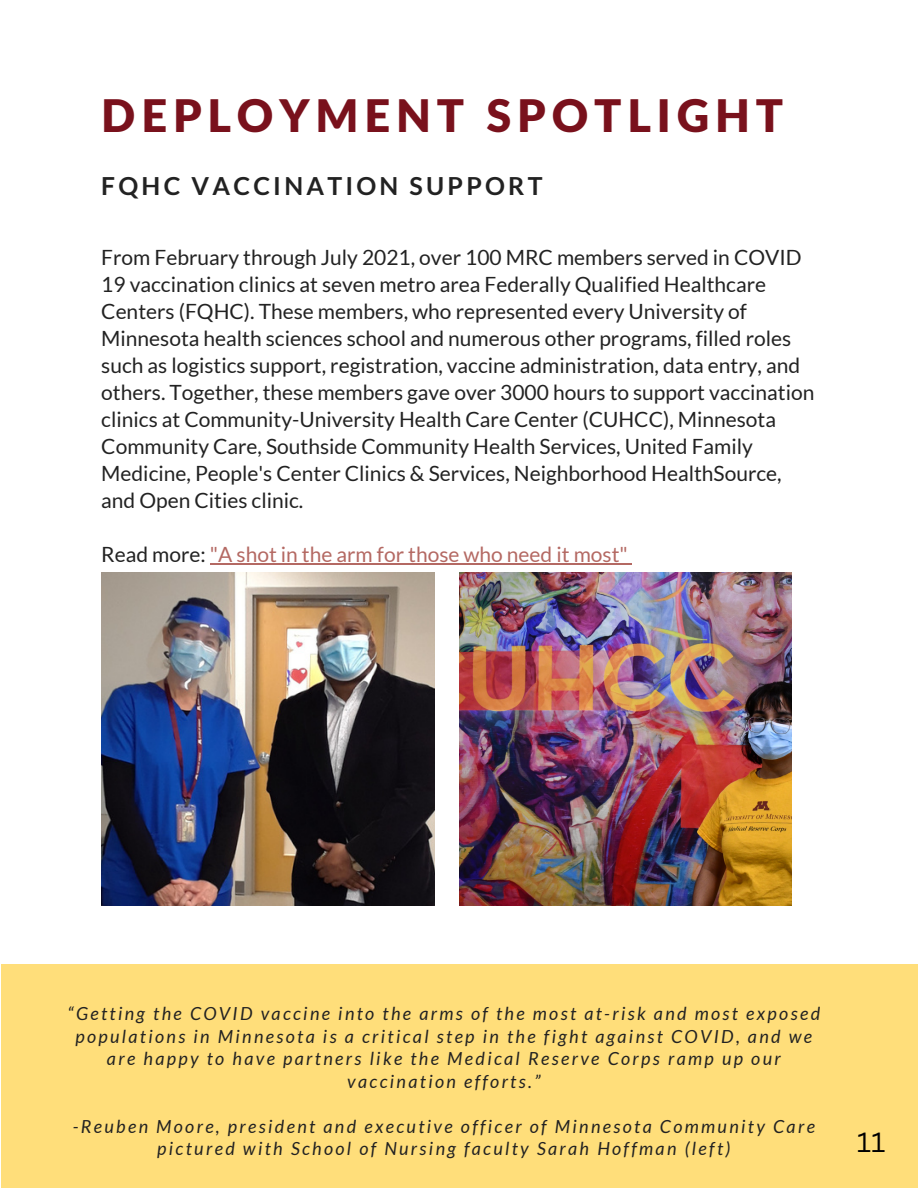
<style>
.page{position:relative;width:918px;height:1188px;background:#fff}
.page>*{position:absolute;margin:0;border:0;box-sizing:border-box;transform-origin:0 0}
.t1{font:900 45px "Lato Latin";letter-spacing:.13em;color:#79111c}
.t2{font:27px "Canva Sans";color:#000}
.t3{font:700 24.9px "Lato";letter-spacing:.13em;color:#222}
.t4{font:21px/27px "Lato";color:#222}
.t5{font:21px "Lato";color:#b46963}
.t6{font:italic 18px/22.5px "Lato";letter-spacing:.13em;color:#222;text-align:center}
.s1{color:#222}
</style>
<div class="page">
<div style="left:1px;top:965px;width:917px;height:223px;background:#ffde7a"></div>
<img style="left:101px;top:572px;width:333px;height:333px">
<img style="left:459px;top:572px;width:333px;height:333px">
<hr style="left:210px;top:563px;width:418px;height:1px;background:#b46963">
<h1 class="t1" style="left:101px;top:96px;width:684px">DEPLOYMENT SPOTLIGHT</h1>
<p class="t3" style="left:101px;top:170px;width:443px">FQHC VACCINATION SUPPORT</p>
<p class="t4" style="left:101px;top:243px;width:715px">From February through July 2021, over 100 MRC members served in COVID 19 vaccination clinics at seven metro area Federally Qualified Healthcare Centers (FQHC). These members, who represented every University of Minnesota health sciences school and numerous other programs, filled roles such as logistics support, registration, vaccine administration, data entry, and others. Together, these members gave over 3000 hours to support vaccination clinics at Community-University Health Care Center (CUHCC), Minnesota Community Care, Southside Community Health Services, United Family Medicine, People's Center Clinics &amp; Services, Neighborhood HealthSource, and Open Cities clinic.</p>
<p class="t5" style="left:101px;top:541px;width:528px"><span class="s1">Read more:</span> "A shot in the arm for those who need it most"</p>
<p class="t6" style="left:68px;top:1002px;width:754px">“Getting the COVID vaccine into the arms of the most at-risk and most exposed populations in Minnesota is a critical step in the fight against COVID, and we are happy to have partners like the Medical Reserve Corps ramp up our vaccination efforts.”</p>
<p class="t6" style="left:73px;top:1115px;width:744px">-Reuben Moore, president and executive officer of Minnesota Community Care pictured with School of Nursing faculty Sarah Hoffman (left)</p>
<p class="t2" style="left:857px;top:1123px;width:30px">11</p>
</div>
